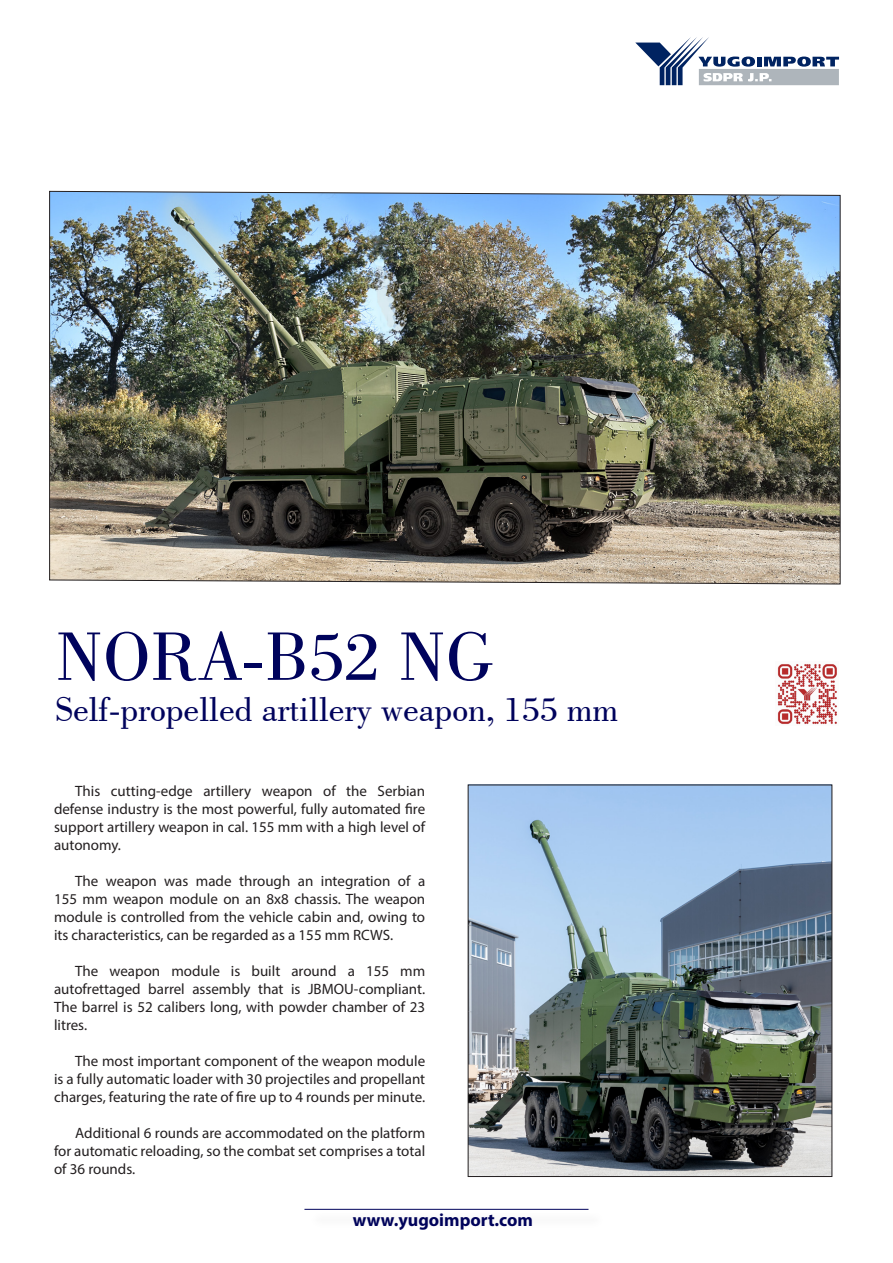
<style>
.page{position:relative;width:893px;height:1263px;background:#fff}
.page>*{position:absolute;margin:0;border:0;box-sizing:border-box;transform-origin:0 0}
.Naslov{font:72px "Bodoni BT";color:#00035c}
.Podnaslov{font:36px "Bodoni BT";color:#00035c}
.t1{font:700 18px "Myriad Pro";color:#00035c}
.Text{font:15px/18px "Myriad Pro";color:#231f20;text-align:justify}
</style>
<div class="page">
<svg style="left:635px;top:37px;width:204px;height:48px"></svg>
<div style="left:308px;top:1211px;width:298px;height:17px;background:#fbfbfb"></div>
<hr style="left:304px;top:1209px;width:284px;height:1px;background:#00035c">
<img style="left:777px;top:664px;width:60px;height:61px">
<img style="left:49px;top:191px;width:792px;height:394px">
<img style="left:470px;top:786px;width:360px;height:389px">
<div style="left:468px;top:784px;width:364px;height:393px;border:1px solid #231f20"></div>
<p class="Naslov" style="left:56px;top:612px;width:439px">NORA-B52 NG</p>
<p class="Podnaslov" style="left:56px;top:687px;width:564px">Self-propelled artillery weapon, 155 mm</p>
<p class="Text" style="left:54px;top:781px;width:373px;text-indent:21px">This cutting-edge artillery weapon of the Serbian defense industry is the most powerful, fully automated fire support artillery weapon in cal. 155 mm with a high level of autonomy.</p>
<p class="Text" style="left:54px;top:871px;width:373px;text-indent:21px">The weapon was made through an integration of a 155 mm weapon module on an 8x8 chassis. The weapon module is controlled from the vehicle cabin and, owing to its characteristics, can be regarded as a 155 mm RCWS.</p>
<p class="Text" style="left:54px;top:961px;width:373px;text-indent:21px">The weapon module is built around a 155 mm autofrettaged barrel assembly that is JBMOU-compliant.<br>The barrel is 52 calibers long, with powder chamber of 23 litres.</p>
<p class="Text" style="left:54px;top:1051px;width:373px;text-indent:21px">The most important component of the weapon module is a fully automatic loader with 30 projectiles and propellant charges, featuring the rate of fire up to 4 rounds per minute.</p>
<p class="Text" style="left:54px;top:1123px;width:373px;text-indent:21px">Additional 6 rounds are accommodated on the platform for automatic reloading, so the combat set comprises a total of 36 rounds.</p>
<p class="t1" style="left:353px;top:1208px;width:182px">www.yugoimport.com</p>
</div>
